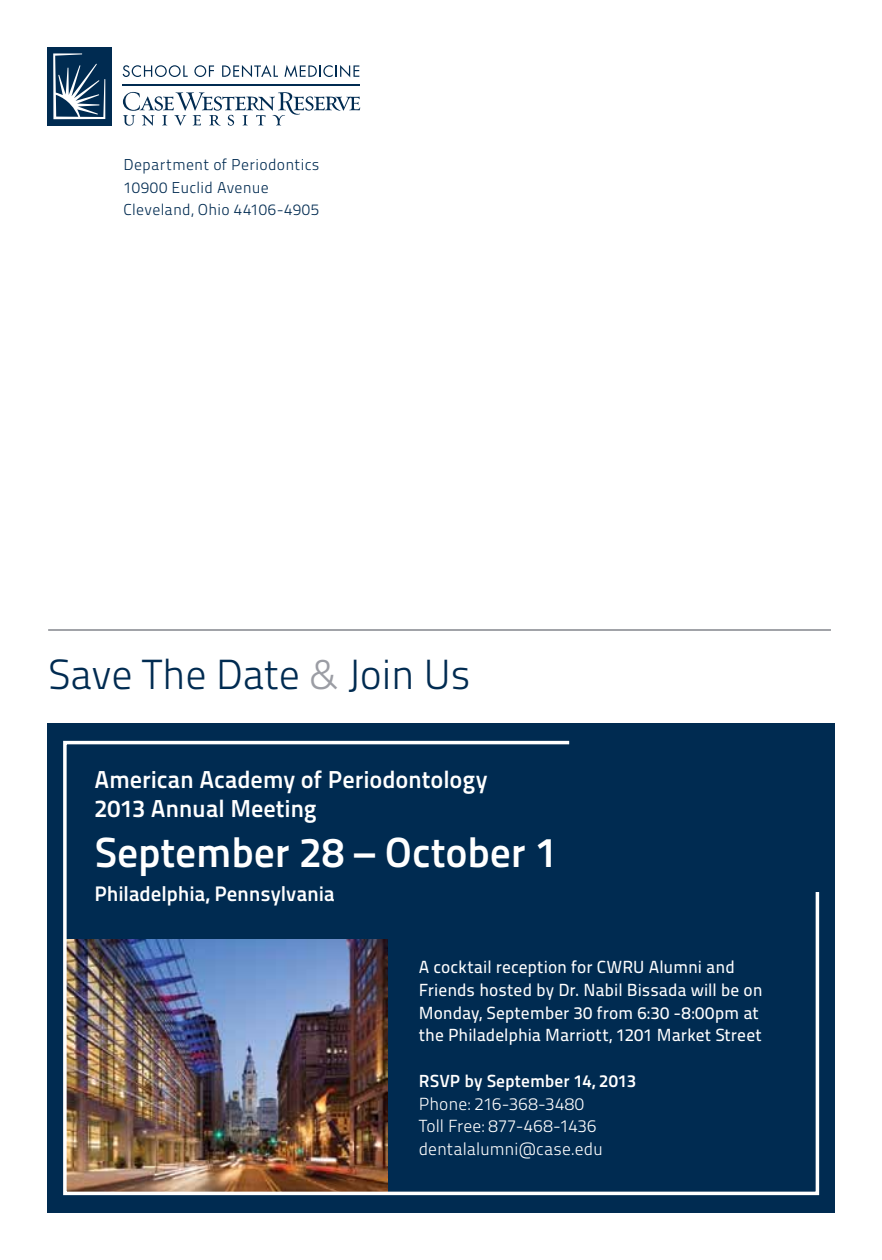
<style>
.page{position:relative;width:882px;height:1260px;background:#fff}
.page>*{position:absolute;margin:0;border:0;box-sizing:border-box;transform-origin:0 0}
.t1{font:42px "Titillium Maps 26 L 750 wt";color:#fff}
.t2{font:42px "Titillium Maps 26 L 250 wt";letter-spacing:-.01em;color:#002b51}
.t3{font:24.5px/29.8px "Titillium Maps 26 L 750 wt";letter-spacing:-.005em;color:#fff}
.t4{font:21px "Titillium Maps 26 L 750 wt";letter-spacing:-.01em;color:#fff}
.t5{font:17.5px/22.8px "Titillium Maps 26 L 500 wt";color:#fff}
.t6{font:17.5px/22.8px "Titillium Maps 26 L 250 wt";color:#fff}
.t7{font:17.5px "Titillium Maps 26 L 750 wt";letter-spacing:.005em;color:#fff}
.t8{font:15.75px/22.8px "Titillium Maps 26 L 250 wt";letter-spacing:.02em;color:#002b51}
.s1{color:#9b9da4}
</style>
<div class="page">
<div style="left:47px;top:723px;width:788px;height:490px;background:#002b51"></div>
<img style="left:63px;top:740px;width:757px;height:456px">
<hr style="left:48px;top:629px;width:783px;height:2px;background:#545861">
<svg style="left:123px;top:65px;width:65px;height:12px"></svg>
<svg style="left:194px;top:65px;width:20px;height:12px"></svg>
<svg style="left:222px;top:65px;width:56px;height:12px"></svg>
<svg style="left:284px;top:65px;width:75px;height:12px"></svg>
<svg style="left:123px;top:92px;width:237px;height:34px"></svg>
<hr style="left:123px;top:84px;width:237px;height:1px;background:#002b51">
<div style="left:47px;top:47px;width:65px;height:79px;background:#002b51"></div>
<svg style="left:53px;top:53px;width:52px;height:66px"></svg>
<p class="t8" style="left:124px;top:152px;width:198px">Department of Periodontics<br>10900 Euclid Avenue<br>Cleveland, Ohio 44106-4905</p>
<h1 class="t2" style="left:48px;top:643px;width:424px">Save The Date <span class="s1">&amp;</span> Join Us</h1>
<h2 class="t3" style="left:94px;top:763px;width:395px">American Academy of Periodontology<br>2013 Annual Meeting</h2>
<h1 class="t1" style="left:94px;top:820px;width:465px">September 28 – October 1</h1>
<p class="t4" style="left:94px;top:878px;width:242px">Philadelphia, Pennsylvania</p>
<p class="t5" style="left:419px;top:955px;width:345px">A cocktail reception for CWRU Alumni and Friends hosted by Dr. Nabil Bissada will be on Monday, September 30 from 6:30 -8:00pm at the Philadelphia Marriott, 1201 Market Street</p>
<p class="t7" style="left:419px;top:1067px;width:219px">RSVP by September 14, 2013</p>
<p class="t6" style="left:419px;top:1091px;width:186px">Phone: 216-368-3480<br>Toll Free: 877-468-1436 dentalalumni@case.edu</p>
</div>
